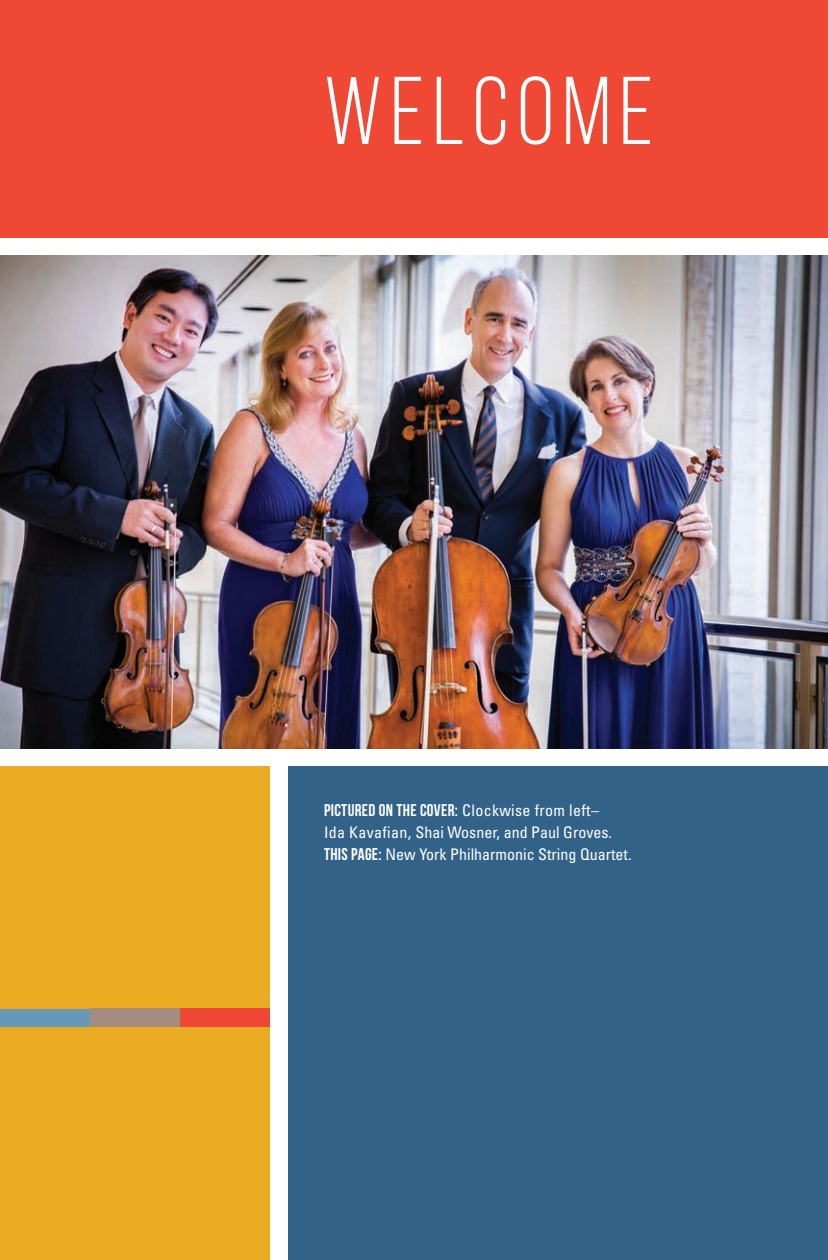
<style>
.page{position:relative;width:828px;height:1260px;background:#fff}
.page>*{position:absolute;margin:0;border:0;box-sizing:border-box;transform-origin:0 0}
.t1{font:96px "Bebas Neue";letter-spacing:.09em;color:#fff}
.t2{font:700 17px "Bebas Neue";letter-spacing:.02em;color:#fff}
.t3{font:condensed 16px/22px "Univers LT Std";color:#fff}
.s1{font-family:"Univers LT Std";font-weight:400;font-stretch:condensed;font-size:16px}
.s2{font-family:"Bebas Neue";font-weight:700;font-stretch:normal;font-size:17px}
</style>
<div class="page">
<div style="left:0;top:0;width:828px;height:238px;background:#ef4834"></div>
<img style="left:0;top:256px;width:828px;height:493px">
<div style="left:0;top:767px;width:270px;height:493px;background:#ebab22"></div>
<div style="left:288px;top:767px;width:540px;height:493px;background:#326288"></div>
<div style="left:0;top:1009px;width:90px;height:18px;background:#6698b8"></div>
<div style="left:90px;top:1009px;width:90px;height:18px;background:#a38b7f"></div>
<div style="left:180px;top:1009px;width:90px;height:18px;background:#ef4834"></div>
<h1 class="t1" style="left:324px;top:60px;width:331px">WELCOME</h1>
<p class="t2" style="left:324px;top:800px;width:277px">PICTURED ON THE COVER: <span class="s1">Clockwise from left–</span></p>
<p class="t3" style="left:324px;top:821px;width:309px">Ida Kavafian, Shai Wosner, and Paul Groves.<br><span class="s2">THIS PAGE:</span> New York Philharmonic String Quartet.</p>
</div>
